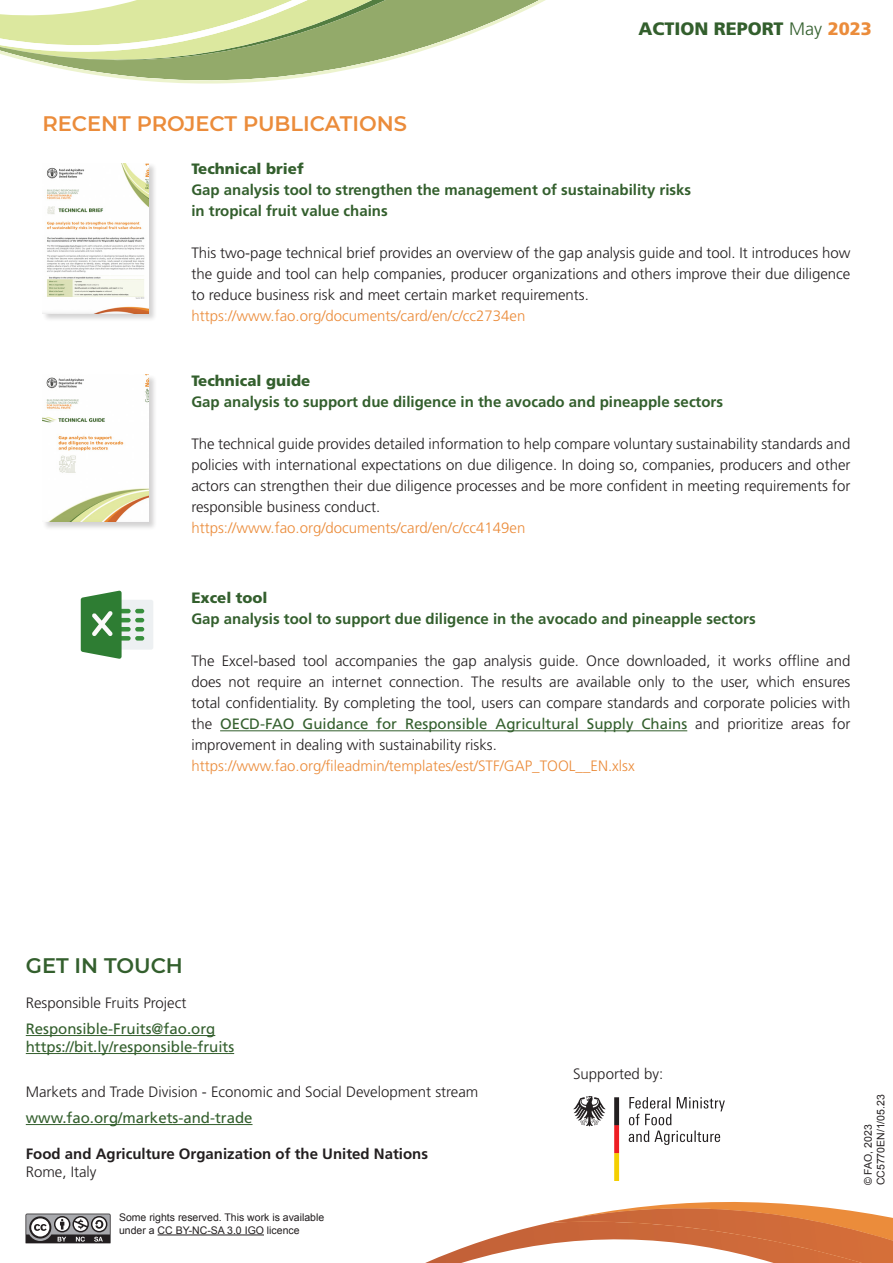
<style>
.page{position:relative;width:893px;height:1263px;background:#fff}
.page>*{position:absolute;margin:0;border:0;box-sizing:border-box;transform-origin:0 0}
.t1{font:600 21px "Montserrat";color:#eb8c3b}
.t2{font:600 21px "Montserrat";color:#335f2d}
.Action_Report{font:900 18px "Frutiger LT Std";color:#335f2d}
.Text{font:300 15px/21px "Frutiger LT Std";color:#231f20;text-align:justify}
.Text-2{font:700 15px/21px "Frutiger LT Std";color:#335f2d}
.Text-3{font:300 15px "Frutiger LT Std";color:#eb8c3b}
.t3{font:15px "Frutiger LT Std";color:#335f2d}
.t4{font:700 15px "Frutiger LT Std";color:#231f20}
.Text-4{font:900 15px "Frutiger LT Std";color:#335f2d}
.t5{font:10.5px/12.6px "Arial";color:#231f20}
.s1{font-weight:300}
.s2{color:#eb8c3b}
.s3{font-weight:400;color:#335f2d}
</style>
<div class="page">
<hr style="left:158px;top:1234px;width:106px;height:1px;background:#231f20">
<svg style="left:26px;top:1213px;width:85px;height:30px;background:#838283"></svg>
<hr style="left:220px;top:730px;width:467px;height:1px;background:#335f2d">
<svg style="left:0;top:0;width:546px;height:84px"></svg>
<svg style="left:425px;top:1202px;width:468px;height:61px"></svg>
<div style="left:42px;top:163px;width:116px;height:159px;background:#231f20;opacity:.2"></div>
<img style="left:43px;top:163px;width:106px;height:150px">
<div style="left:42px;top:374px;width:116px;height:156px;background:#231f20;opacity:.2"></div>
<img style="left:43px;top:375px;width:106px;height:147px">
<hr style="left:26px;top:1035px;width:189px;height:1px;background:#335f2d">
<hr style="left:26px;top:1053px;width:208px;height:1px;background:#335f2d">
<hr style="left:26px;top:1124px;width:227px;height:1px;background:#335f2d">
<svg style="left:573px;top:1096px;width:33px;height:30px"></svg>
<svg style="left:614px;top:1097px;width:5px;height:84px"></svg>
<svg style="left:629px;top:1097px;width:96px;height:48px"></svg>
<div style="left:117px;top:600px;width:36px;height:50px;background:#edf0f2;border-radius:2px"></div>
<hr style="left:117px;top:609px;width:14px;height:4px;background:#388f3d;border-radius:2px">
<hr style="left:117px;top:618px;width:14px;height:4px;background:#388f3d;border-radius:2px">
<hr style="left:117px;top:627px;width:14px;height:4px;background:#388f3d;border-radius:2px">
<div style="left:117px;top:636px;width:14px;height:5px;background:#388f3d;border-radius:2px"></div>
<svg style="left:135px;top:609px;width:9px;height:22px"></svg>
<div style="left:135px;top:636px;width:9px;height:5px;background:#388f3d;border-radius:2px"></div>
<svg style="left:81px;top:591px;width:41px;height:68px"></svg>
<p class="Action_Report" style="left:638px;top:18px;width:235px">ACTION REPORT <span class="s1">May</span> <span class="s2">2023</span></p>
<p class="t1" style="left:43px;top:109px;width:366px">RECENT PROJECT PUBLICATIONS</p>
<p class="Text-4" style="left:191px;top:160px;width:114px">Technical brief</p>
<p class="Text-2" style="left:191px;top:180px;width:501px">Gap analysis tool to strengthen the management of sustainability risks in tropical fruit value chains</p>
<p class="Text" style="left:191px;top:243px;width:661px">This two-page technical brief provides an overview of the gap analysis guide and tool. It introduces how the guide and tool can help companies, producer organizations and others improve their due diligence to reduce business risk and meet certain market requirements.</p>
<p class="Text-3" style="left:191px;top:308px;width:335px">https://www.fao.org/documents/card/en/c/cc2734en</p>
<p class="Text-4" style="left:191px;top:372px;width:121px">Technical guide</p>
<p class="Text-2" style="left:191px;top:391px;width:533px">Gap analysis to support due diligence in the avocado and pineapple sectors</p>
<p class="Text" style="left:191px;top:434px;width:661px">The technical guide provides detailed information to help compare voluntary sustainability standards and policies with international expectations on due diligence. In doing so, companies, producers and other actors can strengthen their due diligence processes and be more confident in meeting requirements for responsible business conduct.</p>
<p class="Text-3" style="left:191px;top:519px;width:335px">https://www.fao.org/documents/card/en/c/cc4149en</p>
<p class="Text-4" style="left:191px;top:589px;width:78px">Excel tool</p>
<p class="Text-2" style="left:191px;top:609px;width:566px">Gap analysis tool to support due diligence in the avocado and pineapple sectors</p>
<p class="Text" style="left:191px;top:651px;width:661px">The Excel-based tool accompanies the gap analysis guide. Once downloaded, it works offline and does not require an internet connection. The results are available only to the user, which ensures total confidentiality. By completing the tool, users can compare standards and corporate policies with the <span class="s3">OECD-FAO Guidance for Responsible Agricultural Supply Chains</span> and prioritize areas for improvement in dealing with sustainability risks.</p>
<p class="Text-3" style="left:191px;top:758px;width:445px">https://www.fao.org/fileadmin/templates/est/STF/GAP_TOOL__EN.xlsx</p>
<p class="t2" style="left:26px;top:950px;width:159px">GET IN TOUCH</p>
<p class="Text" style="left:26px;top:992px;width:162px">Responsible Fruits Project</p>
<p class="t3" style="left:26px;top:1020px;width:191px">Responsible-Fruits@fao.org</p>
<p class="t3" style="left:26px;top:1038px;width:210px">https://bit.ly/responsible-fruits</p>
<p class="Text" style="left:26px;top:1081px;width:454px">Markets and Trade Division - Economic and Social Development stream</p>
<p class="t3" style="left:26px;top:1109px;width:228px">www.fao.org/markets-and-trade</p>
<p class="t4" style="left:26px;top:1145px;width:404px">Food and Agriculture Organization of the United Nations</p>
<p class="Text" style="left:26px;top:1161px;width:72px">Rome, Italy</p>
<p class="t5" style="left:119px;top:1211px;width:207px">Some rights reserved. This work is available under a CC BY-NC-SA 3.0 IGO licence</p>
<p class="Text" style="left:573px;top:1063px;width:92px">Supported by:</p>
<p class="t5" style="left:862px;top:1185px;width:93px;rotate:-90deg">© FAO, 2023<br>CC5770EN/1/05.23</p>
</div>
